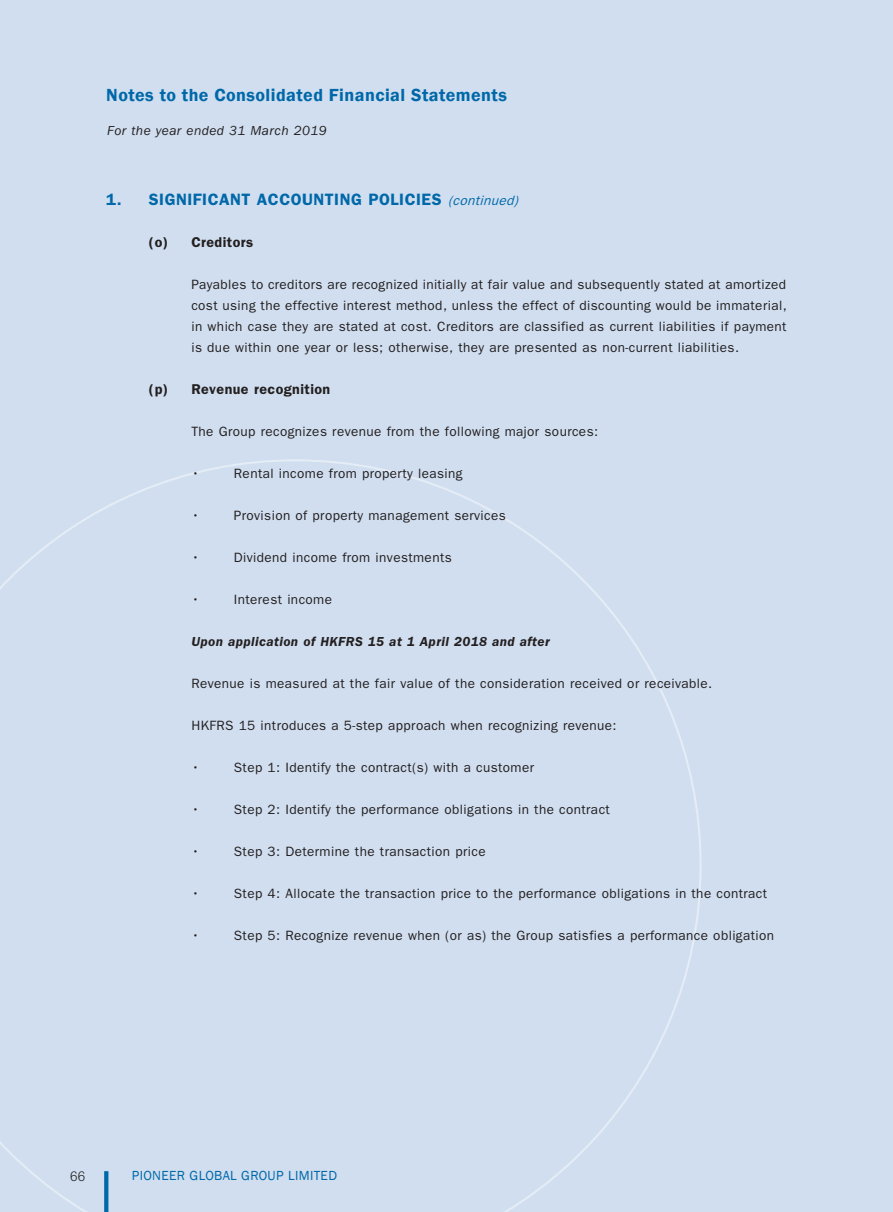
<style>
.page{position:relative;width:893px;height:1212px;background:#d0deef}
.page>*{position:absolute;margin:0;border:0;box-sizing:border-box;transform-origin:0 0}
.t1{font:600 18px "Franklin Gothic";letter-spacing:.025em;color:#0068a9}
.t2{font:600 16.5px "ITC Franklin Gothic Std";letter-spacing:.03em;color:#0068a9}
.t3{font:600 14.25px "ITC Franklin Gothic Std";letter-spacing:.03em;color:#231f20}
.t4{font:13.5px/21px "ITC Franklin Gothic Std";letter-spacing:.03em;color:#231f20;text-align:justify}
.t5{font:italic 600 13.5px "ITC Franklin Gothic Std";letter-spacing:.03em;color:#231f20}
.t6{font:italic 13.5px "ITC Franklin Gothic Std";letter-spacing:.03em;color:#231f20}
.t7{font:13.5px "Franklin Gothic";letter-spacing:.025em;color:#0068a9}
.t8{font:300 13.5px "M Hei HK";color:#231f20}
.s1{font-weight:400;font-style:italic;font-size:13.5px}
</style>
<div class="page">
<svg style="left:0;top:459px;width:702px;height:753px"></svg>
<h1 class="t1" style="left:106px;top:84px;width:402px">Notes to the Consolidated Financial Statements</h1>
<p class="t6" style="left:107px;top:123px;width:221px">For the year ended 31 March 2019</p>
<p class="t2" style="left:106px;top:190px;width:417px">1. SIGNIFICANT ACCOUNTING POLICIES <span class="s1">(continued)</span></p>
<p class="t3" style="left:149px;top:234px;width:106px">(o) Creditors</p>
<p class="t4" style="left:191px;top:274px;width:597px">Payables to creditors are recognized initially at fair value and subsequently stated at amortized cost using the effective interest method, unless the effect of discounting would be immaterial, in which case they are stated at cost. Creditors are classified as current liabilities if payment is due within one year or less; otherwise, they are presented as non-current liabilities.</p>
<p class="t3" style="left:149px;top:381px;width:183px">(p) Revenue recognition</p>
<p class="t4" style="left:191px;top:421px;width:408px">The Group recognizes revenue from the following major sources:</p>
<p class="t4" style="left:191px;top:463px;width:10px">•</p>
<p class="t4" style="left:234px;top:463px;width:230px">Rental income from property leasing</p>
<p class="t4" style="left:191px;top:505px;width:10px">•</p>
<p class="t4" style="left:234px;top:505px;width:273px">Provision of property management services</p>
<p class="t4" style="left:191px;top:547px;width:10px">•</p>
<p class="t4" style="left:234px;top:547px;width:219px">Dividend income from investments</p>
<p class="t4" style="left:191px;top:589px;width:10px">•</p>
<p class="t4" style="left:234px;top:589px;width:100px">Interest income</p>
<p class="t5" style="left:191px;top:634px;width:360px">Upon application of HKFRS 15 at 1 April 2018 and after</p>
<p class="t4" style="left:191px;top:673px;width:522px">Revenue is measured at the fair value of the consideration received or receivable.</p>
<p class="t4" style="left:191px;top:715px;width:427px">HKFRS 15 introduces a 5-step approach when recognizing revenue:</p>
<p class="t4" style="left:191px;top:757px;width:10px">•</p>
<p class="t4" style="left:234px;top:757px;width:302px">Step 1: Identify the contract(s) with a customer</p>
<p class="t4" style="left:191px;top:799px;width:10px">•</p>
<p class="t4" style="left:234px;top:799px;width:377px">Step 2: Identify the performance obligations in the contract</p>
<p class="t4" style="left:191px;top:841px;width:10px">•</p>
<p class="t4" style="left:234px;top:841px;width:253px">Step 3: Determine the transaction price</p>
<p class="t4" style="left:191px;top:883px;width:10px">•</p>
<p class="t4" style="left:234px;top:883px;width:535px">Step 4: Allocate the transaction price to the performance obligations in the contract</p>
<p class="t4" style="left:191px;top:925px;width:10px">•</p>
<p class="t4" style="left:234px;top:925px;width:542px">Step 5: Recognize revenue when (or as) the Group satisfies a performance obligation</p>
<p class="t8" style="left:70px;top:1166px;width:17px">66</p>
<p class="t7" style="left:132px;top:1167px;width:207px">PIONEER GLOBAL GROUP LIMITED</p>
</div>
